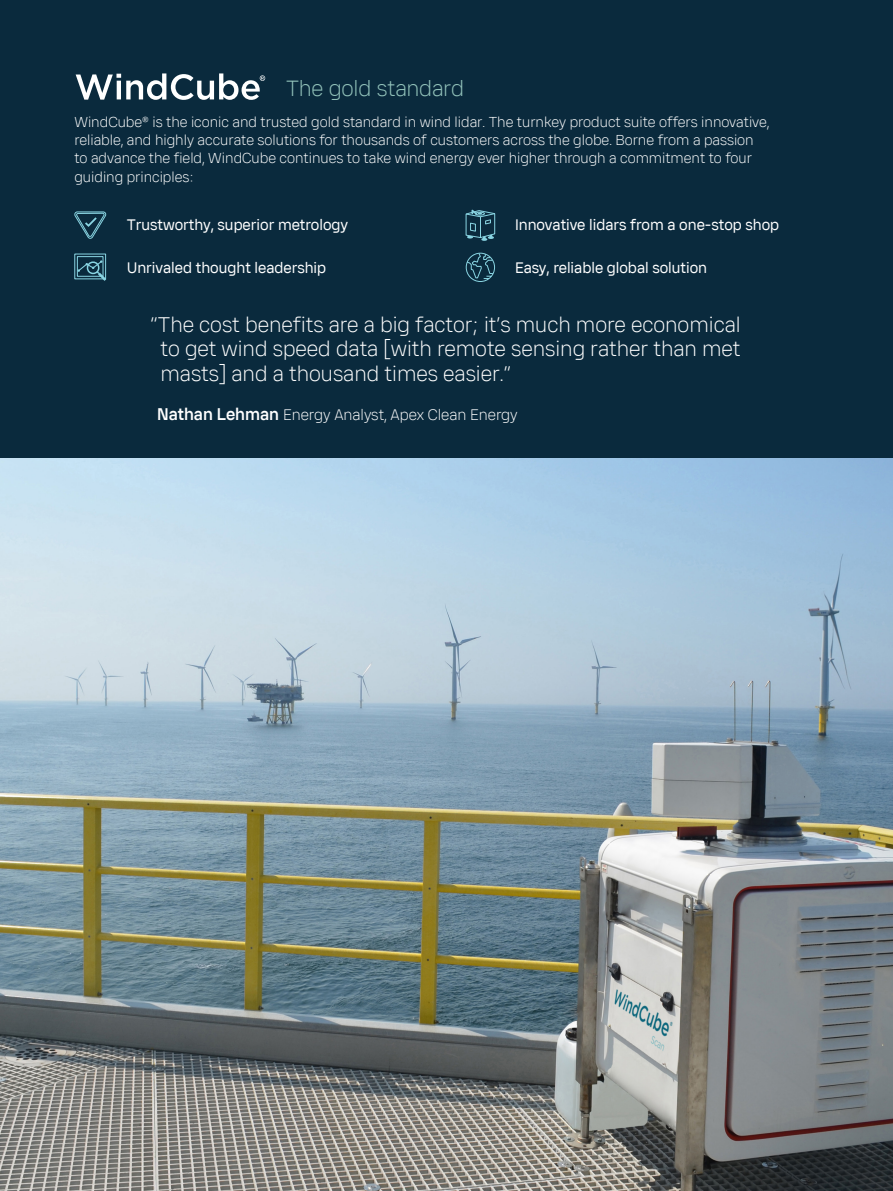
<style>
.page{position:relative;width:893px;height:1191px;background:#fff}
.page>*{position:absolute;margin:0;border:0;box-sizing:border-box;transform-origin:0 0}
.mainsubtitle_white{font:300 21.3px "Vaisala Sans Beta 01";letter-spacing:-.01em;color:#91c1b9}
.leo_quote_content{font:300 20.55px/24.6px "Vaisala Sans Beta 01";color:#fff;text-align:justify}
.bodytext_grey{font:14.85px "Vaisala Sans Beta 01";color:#fff}
.leo_quotesource{font:300 14.85px "Vaisala Sans Beta 01";color:#fff}
.bodytext_grey-2{font:300 13.95px/18px "Vaisala Sans Beta 01";color:#fff}
.s1{font-weight:500;font-size:16.5px}
</style>
<div class="page">
<img style="left:0;top:458px;width:893px;height:733px">
<div style="left:0;top:0;width:893px;height:458px;background:#0a2a3d"></div>
<svg style="left:74px;top:211px;width:33px;height:28px"></svg>
<svg style="left:465px;top:210px;width:31px;height:31px"></svg>
<svg style="left:74px;top:253px;width:32px;height:28px"></svg>
<svg style="left:465px;top:252px;width:30px;height:30px"></svg>
<svg style="left:76px;top:73px;width:189px;height:27px"></svg>
<p class="mainsubtitle_white" style="left:286px;top:75px;width:179px">The gold standard</p>
<p class="bodytext_grey-2" style="left:74px;top:113px;width:697px">WindCube® is the iconic and trusted gold standard in wind lidar. The turnkey product suite offers innovative, reliable, and highly accurate solutions for thousands of customers across the globe. Borne from a passion to advance the field, WindCube continues to take wind energy ever higher through a commitment to four guiding principles:</p>
<p class="bodytext_grey" style="left:127px;top:216px;width:223px">Trustworthy, superior metrology</p>
<p class="bodytext_grey" style="left:127px;top:258px;width:201px">Unrivaled thought leadership</p>
<p class="bodytext_grey" style="left:515px;top:216px;width:266px">Innovative lidars from a one-stop shop</p>
<p class="bodytext_grey" style="left:515px;top:258px;width:194px">Easy, reliable global solution</p>
<p class="leo_quote_content" style="left:160px;top:312px;width:582px;text-indent:-10px">“The cost benefits are a big factor; it’s much more economical to get wind speed data [with remote sensing rather than met masts] and a thousand times easier.”</p>
<p class="leo_quotesource" style="left:157px;top:406px;width:362px"><span class="s1">Nathan Lehman</span> Energy Analyst, Apex Clean Energy</p>
</div>
